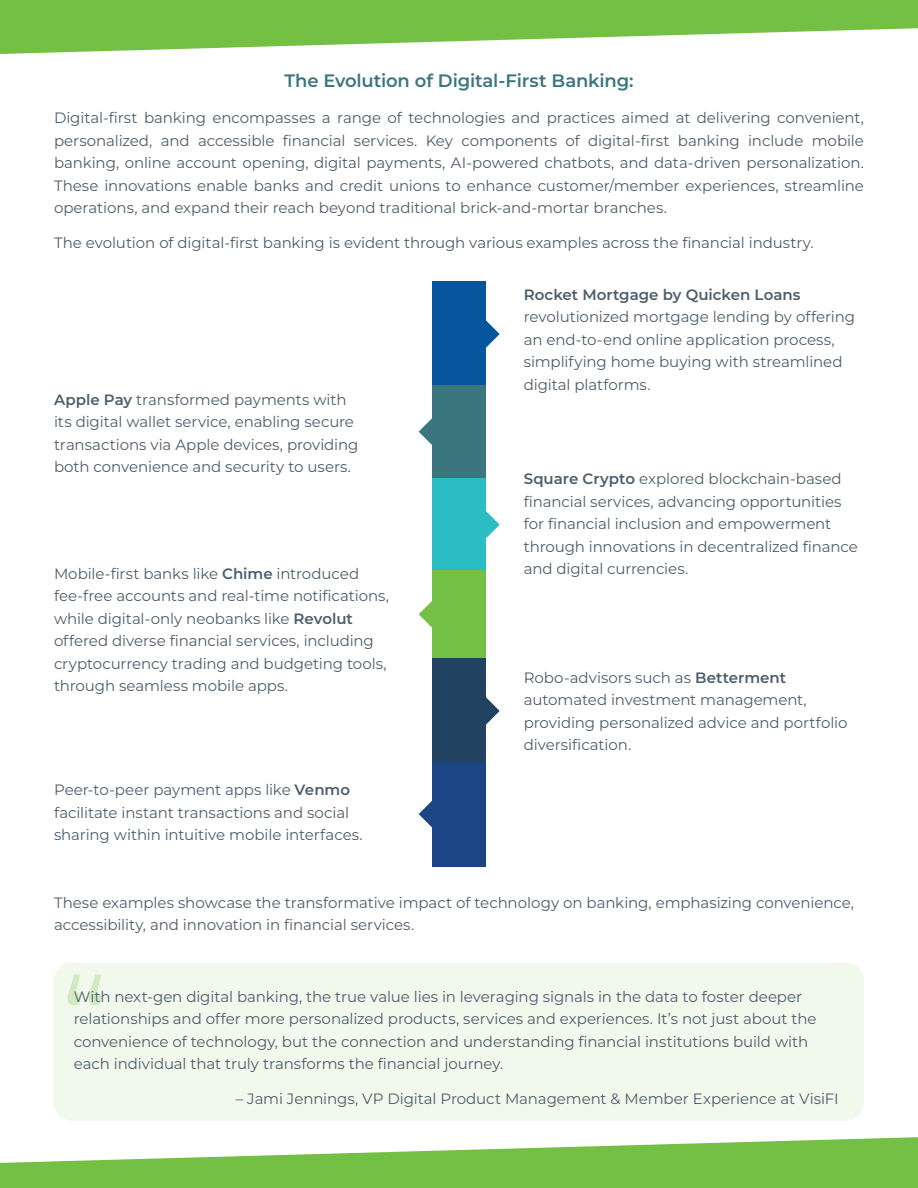
<style>
.page{position:relative;width:918px;height:1188px;background:#fff}
.page>*{position:absolute;margin:0;border:0;box-sizing:border-box;transform-origin:0 0}
.t1{font:600 18px "Montserrat";letter-spacing:-.01em;color:#3b767e}
.t2{font:15px/22.5px "Montserrat";letter-spacing:-.005em;color:#4e5e6c}
.t3{font:600 15px "Montserrat";color:#4e5e6c}
.s1{font-weight:600}
</style>
<div class="page">
<div style="left:54px;top:962px;width:810px;height:159px;background:#f1f8ec;border-radius:18px"></div>
<svg style="left:68px;top:975px;width:34px;height:30px"></svg>
<svg style="left:0;top:1137px;width:918px;height:51px;fill:#73c044"></svg>
<svg style="left:0;top:0;width:918px;height:54px;fill:#73c044"></svg>
<div style="left:432px;top:281px;width:54px;height:104px;background:#05569d"></div>
<div style="left:432px;top:385px;width:54px;height:93px;background:#3b767e"></div>
<div style="left:432px;top:478px;width:54px;height:93px;background:#2abec4"></div>
<div style="left:432px;top:570px;width:54px;height:89px;background:#73c044"></div>
<div style="left:432px;top:659px;width:54px;height:104px;background:#214261"></div>
<div style="left:432px;top:762px;width:54px;height:104px;background:#1b4584"></div>
<svg style="left:486px;top:320px;width:14px;height:28px"></svg>
<svg style="left:486px;top:511px;width:14px;height:28px"></svg>
<svg style="left:486px;top:697px;width:14px;height:28px"></svg>
<svg style="left:419px;top:418px;width:13px;height:27px"></svg>
<svg style="left:419px;top:601px;width:13px;height:27px"></svg>
<svg style="left:419px;top:801px;width:13px;height:27px"></svg>
<p class="t1" style="left:284px;top:68px;width:351px">The Evolution of Digital-First Banking:</p>
<p class="t2" style="left:54px;top:106px;width:812px;text-align:justify">Digital-first banking encompasses a range of technologies and practices aimed at delivering convenient, personalized, and accessible financial services. Key components of digital-first banking include mobile banking, online account opening, digital payments, AI-powered chatbots, and data-driven personalization.<br>These innovations enable banks and credit unions to enhance customer/member experiences, streamline operations, and expand their reach beyond traditional brick-and-mortar branches.</p>
<p class="t2" style="left:54px;top:231px;width:761px">The evolution of digital-first banking is evident through various examples across the financial industry.</p>
<p class="t2" style="left:54px;top:388px;width:306px"><span class="s1">Apple Pay</span> transformed payments with its digital wallet service, enabling secure transactions via Apple devices, providing both convenience and security to users.</p>
<p class="t3" style="left:524px;top:284px;width:278px">Rocket Mortgage by Quicken Loans</p>
<p class="t2" style="left:524px;top:305px;width:333px">revolutionized mortgage lending by offering an end-to-end online application process, simplifying home buying with streamlined digital platforms.</p>
<p class="t2" style="left:524px;top:467px;width:336px"><span class="s1">Square Crypto</span> explored blockchain-based financial services, advancing opportunities for financial inclusion and empowerment through innovations in decentralized finance</p>
<p class="t2" style="left:54px;top:561px;width:307px">Mobile-first banks like <span class="s1">Chime</span> introduced</p>
<p class="t2" style="left:524px;top:557px;width:166px">and digital currencies.</p>
<p class="t2" style="left:54px;top:584px;width:337px">fee-free accounts and real-time notifications, while digital-only neobanks like <span class="s1">Revolut </span>offered diverse financial services, including cryptocurrency trading and budgeting tools, through seamless mobile apps.</p>
<p class="t2" style="left:524px;top:666px;width:325px">Robo-advisors such as <span class="s1">Betterment </span>automated investment management, providing personalized advice and portfolio diversification.</p>
<p class="t2" style="left:54px;top:778px;width:310px">Peer-to-peer payment apps like <span class="s1">Venmo </span>facilitate instant transactions and social sharing within intuitive mobile interfaces.</p>
<p class="t2" style="left:54px;top:891px;width:802px">These examples showcase the transformative impact of technology on banking, emphasizing convenience, accessibility, and innovation in financial services.</p>
<p class="t2" style="left:74px;top:984px;width:744px">With next-gen digital banking, the true value lies in leveraging signals in the data to foster deeper relationships and offer more personalized products, services and experiences. It’s not just about the convenience of technology, but the connection and understanding financial institutions build with each individual that truly transforms the financial journey.</p>
<p class="t2" style="left:236px;top:1086px;width:604px">– Jami Jennings, VP Digital Product Management &amp; Member Experience at VisiFI</p>
</div>
